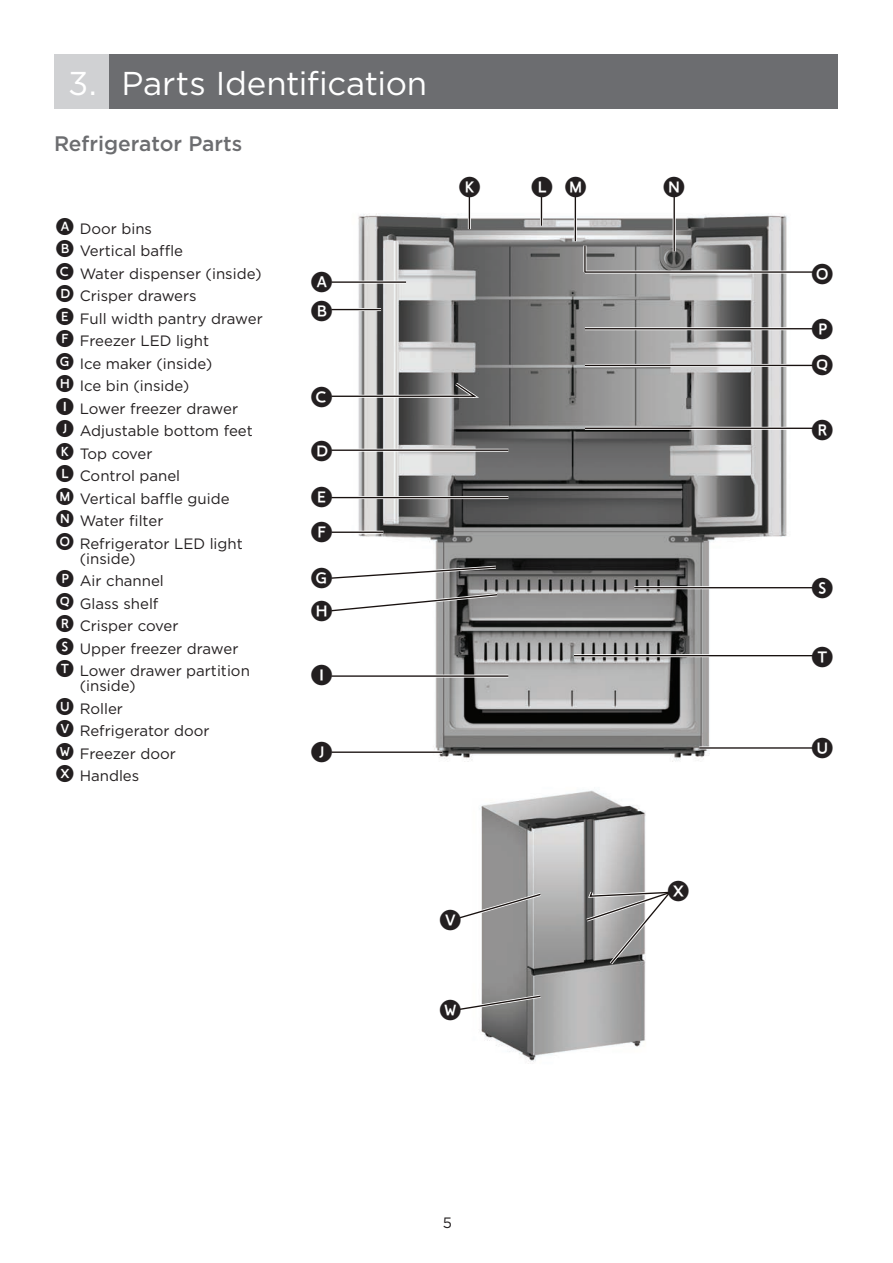
<style>
.page{position:relative;width:893px;height:1263px;background:#fff}
.page>*{position:absolute;margin:0;border:0;box-sizing:border-box;transform-origin:0 0}
.t1{font:33px "Gotham";letter-spacing:-.005em;color:#fff}
.t2{font:27px/28.5px "LTC Circled Caps Filled";color:#231f20}
.t3{font:500 21px "Gotham";color:#6c6d70}
.t4{font:15px/22.5px "Gotham";color:#231f20}
.s1{font-family:"LTC Circled Caps Filled";font-size:22.5px}
</style>
<div class="page">
<div style="left:108px;top:54px;width:729px;height:54px;background:#6c6d70"></div>
<div style="left:54px;top:54px;width:54px;height:54px;background:#d0d1d3"></div>
<img style="left:358px;top:213px;width:429px;height:549px">
<hr style="left:468px;top:196px;width:3px;height:33px;background:#fff">
<hr style="left:331px;top:281px;width:75px;height:3px;background:#fff">
<hr style="left:331px;top:449px;width:177px;height:3px;background:#fff">
<hr style="left:331px;top:496px;width:177px;height:3px;background:#fff">
<hr style="left:331px;top:675px;width:177px;height:3px;background:#fff">
<hr style="left:331px;top:751px;width:111px;height:3px;background:#fff">
<hr style="left:699px;top:746px;width:115px;height:3px;background:#fff">
<hr style="left:331px;top:531px;width:52px;height:3px;background:#fff">
<hr style="left:331px;top:308px;width:50px;height:3px;background:#fff">
<hr style="left:540px;top:196px;width:3px;height:30px;background:#fff">
<hr style="left:574px;top:196px;width:3px;height:45px;background:#fff">
<hr style="left:583px;top:246px;width:3px;height:26px;background:#fff">
<hr style="left:673px;top:196px;width:3px;height:55px;background:#fff">
<hr style="left:585px;top:271px;width:229px;height:3px;background:#fff">
<hr style="left:585px;top:327px;width:229px;height:3px;background:#fff">
<hr style="left:585px;top:427px;width:229px;height:3px;background:#fff">
<hr style="left:585px;top:364px;width:229px;height:3px;background:#fff">
<hr style="left:634px;top:586px;width:180px;height:3px;background:#fff">
<hr style="left:574px;top:654px;width:240px;height:3px;background:#fff">
<hr style="left:469px;top:196px;width:1px;height:33px;background:#191210">
<hr style="left:331px;top:281px;width:75px;height:2px;background:#191210">
<svg style="left:331px;top:380px;width:153px;height:19px"></svg>
<hr style="left:331px;top:449px;width:177px;height:2px;background:#191210">
<hr style="left:331px;top:497px;width:177px;height:1px;background:#191210">
<svg style="left:331px;top:564px;width:168px;height:17px"></svg>
<hr style="left:331px;top:675px;width:177px;height:2px;background:#191210">
<hr style="left:331px;top:751px;width:111px;height:2px;background:#191210">
<hr style="left:699px;top:747px;width:115px;height:2px;background:#191210">
<svg style="left:331px;top:591px;width:169px;height:23px"></svg>
<hr style="left:331px;top:531px;width:52px;height:2px;background:#191210">
<hr style="left:331px;top:309px;width:50px;height:1px;background:#191210">
<hr style="left:541px;top:196px;width:1px;height:30px;background:#191210">
<hr style="left:575px;top:196px;width:1px;height:45px;background:#191210">
<hr style="left:584px;top:246px;width:2px;height:26px;background:#191210">
<hr style="left:673px;top:196px;width:2px;height:55px;background:#191210">
<hr style="left:585px;top:271px;width:229px;height:2px;background:#191210">
<hr style="left:585px;top:328px;width:229px;height:1px;background:#191210">
<hr style="left:585px;top:428px;width:229px;height:1px;background:#191210">
<hr style="left:585px;top:365px;width:229px;height:1px;background:#191210">
<hr style="left:634px;top:587px;width:180px;height:1px;background:#191210">
<hr style="left:574px;top:655px;width:240px;height:1px;background:#191210">
<img style="left:479px;top:790px;width:167px;height:274px">
<svg style="left:583px;top:888px;width:87px;height:80px"></svg>
<svg style="left:459px;top:891px;width:85px;height:30px"></svg>
<svg style="left:459px;top:993px;width:85px;height:20px"></svg>
<h1 class="t1" style="left:68px;top:66px;width:360px">3. Parts Identification</h1>
<h3 class="t3" style="left:54px;top:132px;width:190px">Refrigerator Parts</h3>
<p class="t4" style="left:56px;top:217px;width:208px"><span class="s1">A</span> Door bins<br><span class="s1">B</span> Vertical baffle<br><span class="s1">C</span> Water dispenser (inside)<br><span class="s1">D</span> Crisper drawers<br><span class="s1">E</span> Full width pantry drawer<br><span class="s1">F</span> Freezer LED light<br><span class="s1">G</span> Ice maker (inside)<br><span class="s1">H</span> Ice bin (inside)<br><span class="s1">I</span> Lower freezer drawer<br><span class="s1">J</span> Adjustable bottom feet<br><span class="s1">K</span> Top cover<br><span class="s1">L</span> Control panel<br><span class="s1">M</span> Vertical baffle guide<br><span class="s1">N</span> Water filter<br><span class="s1">O</span> Refrigerator LED light</p>
<p class="t4" style="left:56px;top:547px;width:195px;text-indent:24px">(inside)<br><span class="s1">P</span> Air channel<br><span class="s1">Q</span> Glass shelf<br><span class="s1">R</span> Crisper cover<br><span class="s1">S</span> Upper freezer drawer<br><span class="s1">T</span> Lower drawer partition</p>
<p class="t4" style="left:56px;top:674px;width:155px;text-indent:24px">(inside)<br><span class="s1">U</span> Roller<br><span class="s1">V</span> Refrigerator door<br><span class="s1">W</span> Freezer door<br><span class="s1">X</span> Handles</p>
<h2 class="t2" style="left:311px;top:268px;width:23px">A<br>B</h2>
<h2 class="t2" style="left:311px;top:369px;width:23px;line-height:53.8px">C<br>D</h2>
<h2 class="t2" style="left:311px;top:479px;width:23px;line-height:35.4px">E<br>F</h2>
<h2 class="t2" style="left:311px;top:561px;width:23px;line-height:32.7px">G<br>H</h2>
<h2 class="t2" style="left:311px;top:660px;width:23px">I</h2>
<h2 class="t2" style="left:311px;top:738px;width:23px">J</h2>
<h2 class="t2" style="left:459px;top:172px;width:23px">K</h2>
<h2 class="t2" style="left:531px;top:172px;width:56px">L M</h2>
<h2 class="t2" style="left:663px;top:172px;width:23px">N</h2>
<h2 class="t2" style="left:440px;top:906px;width:23px">V</h2>
<h2 class="t2" style="left:440px;top:996px;width:23px">W</h2>
<h2 class="t2" style="left:668px;top:876px;width:23px">X</h2>
<p class="t4" style="left:443px;top:1211px;width:11px">5</p>
<h2 class="t2" style="left:812px;top:246px;width:23px;line-height:55.2px">O<br>P</h2>
<h2 class="t2" style="left:812px;top:350px;width:23px">Q</h2>
<h2 class="t2" style="left:812px;top:415px;width:23px">R</h2>
<h2 class="t2" style="left:812px;top:574px;width:23px">S</h2>
<h2 class="t2" style="left:812px;top:642px;width:23px">T</h2>
<h2 class="t2" style="left:812px;top:733px;width:23px">U</h2>
</div>
